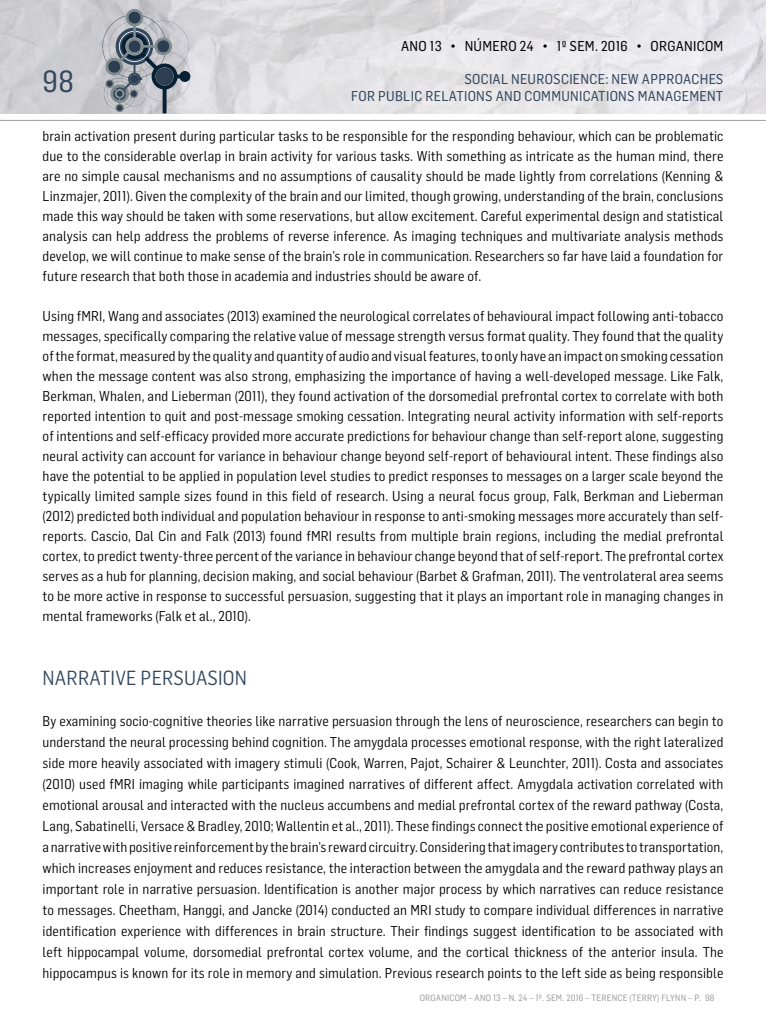
<style>
.page{position:relative;width:766px;height:1021px;background:#fff}
.page>*{position:absolute;margin:0;border:0;box-sizing:border-box;transform-origin:0 0}
.t1{font:30px "Flama Semicondensed Basic";color:#34495f}
.t2{font:20px "Flama Semicondensed";letter-spacing:.01em;color:#34495f}
.t3{font:14px/20px "Flama Semicondensed";letter-spacing:.01em;color:#000;text-align:justify}
.t4{font:14px/16.8px "Flama Semicondensed Basic";letter-spacing:.02em;color:#34495f;text-align:right}
.t5{font:14px "Flama Semicondensed Basic";letter-spacing:.02em;color:#000}
.t6{font:9px "Flama Semicondensed Basic";letter-spacing:.02em;color:#9d9d9c}
</style>
<div class="page">
<img style="left:0;top:0;width:765px;height:113px">
<hr style="left:0;top:120px;width:765px;height:1px;background:#9d9d9c">
<svg style="left:102px;top:9px;width:88px;height:104px;background:#989ea6"></svg>
<p class="t5" style="left:401px;top:37px;width:324px">ANO 13 • NÚMERO 24 • 1º SEM. 2016 • ORGANICOM</p>
<p class="t4" style="left:351px;top:70px;width:373px">SOCIAL NEUROSCIENCE: NEW APPROACHES<br>FOR PUBLIC RELATIONS AND COMMUNICATIONS MANAGEMENT</p>
<h1 class="t1" style="left:43px;top:62px;width:33px">98</h1>
<p class="t3" style="left:43px;top:125px;width:682px">brain activation present during particular tasks to be responsible for the responding behaviour, which can be problematic due to the considerable overlap in brain activity for various tasks. With something as intricate as the human mind, there are no simple causal mechanisms and no assumptions of causality should be made lightly from correlations (Kenning &amp; Linzmajer, 2011). Given the complexity of the brain and our limited, though growing, understanding of the brain, conclusions made this way should be taken with some reservations, but allow excitement. Careful experimental design and statistical analysis can help address the problems of reverse inference. As imaging techniques and multivariate analysis methods develop, we will continue to make sense of the brain’s role in communication. Researchers so far have laid a foundation for future research that both those in academia and industries should be aware of.</p>
<p class="t3" style="left:43px;top:305px;width:682px">Using fMRI, Wang and associates (2013) examined the neurological correlates of behavioural impact following anti-tobacco messages, specifically comparing the relative value of message strength versus format quality. They found that the quality of the format, measured by the quality and quantity of audio and visual features, to only have an impact on smoking cessation when the message content was also strong, emphasizing the importance of having a well-developed message. Like Falk, Berkman, Whalen, and Lieberman (2011), they found activation of the dorsomedial prefrontal cortex to correlate with both reported intention to quit and post-message smoking cessation. Integrating neural activity information with self-reports of intentions and self-efficacy provided more accurate predictions for behaviour change than self-report alone, suggesting neural activity can account for variance in behaviour change beyond self-report of behavioural intent. These findings also have the potential to be applied in population level studies to predict responses to messages on a larger scale beyond the typically limited sample sizes found in this field of research. Using a neural focus group, Falk, Berkman and Lieberman (2012) predicted both individual and population behaviour in response to anti-smoking messages more accurately than self&shy;reports. Cascio, Dal Cin and Falk (2013) found fMRI results from multiple brain regions, including the medial prefrontal cortex, to predict twenty-three percent of the variance in behaviour change beyond that of self-report. The prefrontal cortex serves as a hub for planning, decision making, and social behaviour (Barbet &amp; Grafman, 2011). The ventrolateral area seems to be more active in response to successful persuasion, suggesting that it plays an important role in managing changes in mental frameworks (Falk et al., 2010).</p>
<h2 class="t2" style="left:43px;top:664px;width:206px">NARRATIVE PERSUASION</h2>
<p class="t3" style="left:43px;top:709px;width:682px;line-height:21px">By examining socio-cognitive theories like narrative persuasion through the lens of neuroscience, researchers can begin to understand the neural processing behind cognition. The amygdala processes emotional response, with the right lateralized side more heavily associated with imagery stimuli (Cook, Warren, Pajot, Schairer &amp; Leunchter, 2011). Costa and associates (2010) used fMRI imaging while participants imagined narratives of different affect. Amygdala activation correlated with emotional arousal and interacted with the nucleus accumbens and medial prefrontal cortex of the reward pathway (Costa, Lang, Sabatinelli, Versace &amp; Bradley, 2010; Wallentin et al., 2011). These findings connect the positive emotional experience of a narrative with positive reinforcement by the brain’s reward circuitry. Considering that imagery contributes to transportation, which increases enjoyment and reduces resistance, the interaction between the amygdala and the reward pathway plays an important role in narrative persuasion. Identification is another major process by which narratives can reduce resistance to messages. Cheetham, Hanggi, and Jancke (2014) conducted an MRI study to compare individual differences in narrative identification experience with differences in brain structure. Their findings suggest identification to be associated with left hippocampal volume, dorsomedial prefrontal cortex volume, and the cortical thickness of the anterior insula. The hippocampus is known for its role in memory and simulation. Previous research points to the left side as being responsible</p>
<p class="t6" style="left:419px;top:992px;width:296px">ORGANICOM – ANO 13 – N. 24 – 1º. SEM. 2016 – TERENCE (TERRY) FLYNN – P. 98</p>
</div>
